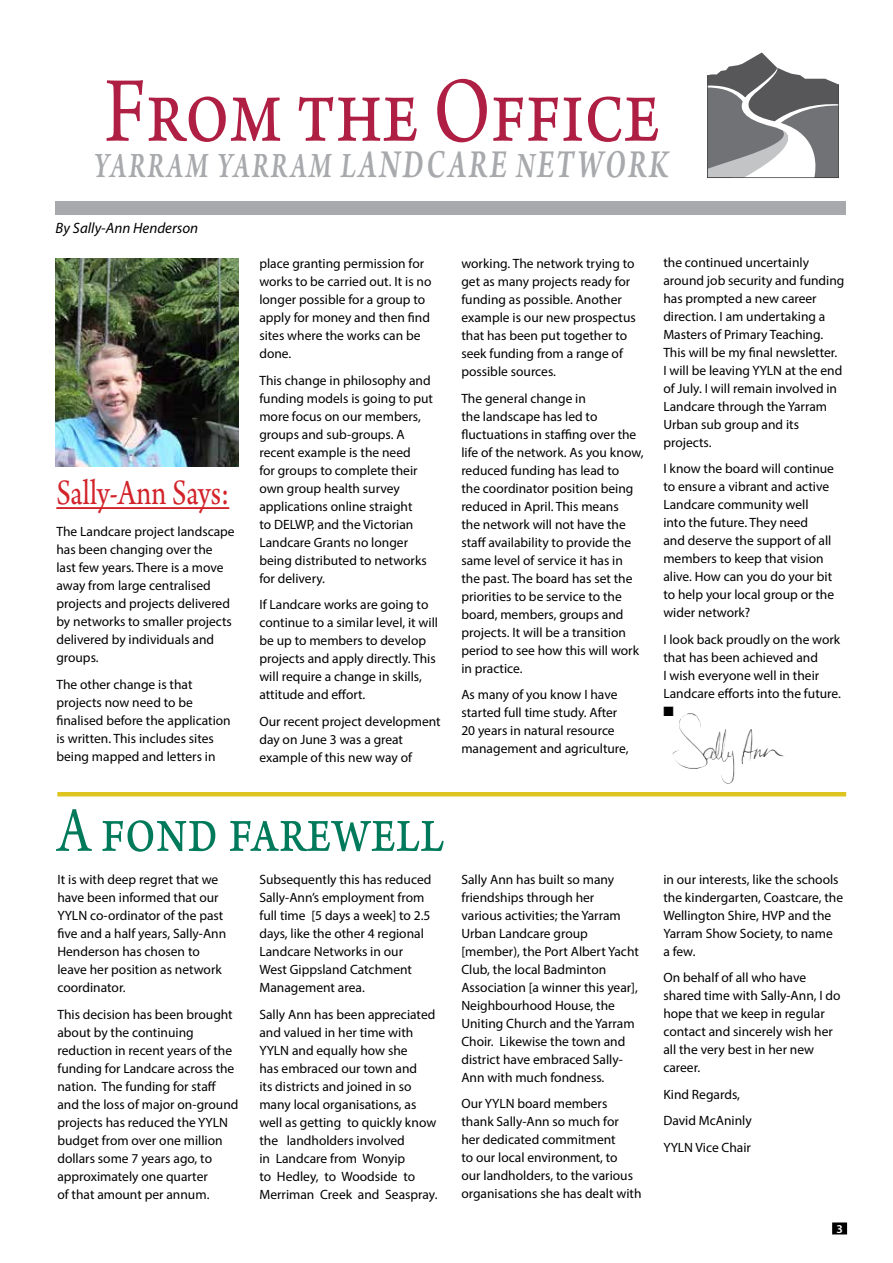
<style>
.page{position:relative;width:893px;height:1263px;background:#fff}
.page>*{position:absolute;margin:0;border:0;box-sizing:border-box;transform-origin:0 0}
.t1{font:97.5px "Arno Pro";color:#af1e43;scale:.8 1}
.t2{font:67.5px "Arno Pro";color:#007a5a;scale:.8 1}
.t3{font:italic 600 37.8px "Arno Pro";letter-spacing:.09em;color:#a7a9ac;scale:.71 1}
.t4{font:37.5px "Arno Pro";letter-spacing:-.01em;color:#d2232a;scale:.8 1}
.t5{font:italic 15px "Myriad Pro";color:#000}
.t6{font:13.5px/18px "Myriad Pro";color:#000}
.t7{font:13.5px "Zapf Dingbats ITC";color:#000}
.t8{font:600 12px "Myriad Pro";color:#fff}
.s1{font-size:42px}
</style>
<div class="page">
<hr style="left:56px;top:507px;width:173px;height:2px;background:#d2232a">
<img style="left:56px;top:258px;width:183px;height:208px">
<img style="left:672px;top:713px;width:112px;height:71px">
<hr style="left:57px;top:792px;width:789px;height:4px;background:#dec41f">
<div style="left:56px;top:202px;width:790px;height:13px;background:#a7a9ac"></div>
<svg style="left:707px;top:53px;width:132px;height:125px"></svg>
<div style="left:832px;top:1222px;width:15px;height:12px;background:#000"></div>
<h1 class="t1" style="left:104px;top:56px;width:695px">From the Office</h1>
<h3 class="t3" style="left:94px;top:144px;width:810px">YARRAM YARRAM L<span class="s1">ANDCARE</span> N<span class="s1">ETWORK</span></h3>
<p class="t5" style="left:56px;top:219px;width:144px">By Sally-Ann Henderson</p>
<h3 class="t4" style="left:56px;top:472px;width:218px">Sally-Ann Says:</h3>
<p class="t6" style="left:56px;top:523px;width:180px">The Landcare project landscape has been changing over the last few years. There is a move away from large centralised projects and projects delivered by networks to smaller projects delivered by individuals and groups.</p>
<p class="t6" style="left:56px;top:675px;width:176px">The other change is that projects now need to be finalised before the application is written. This includes sites being mapped and letters in</p>
<p class="t6" style="left:259px;top:255px;width:174px">place granting permission for works to be carried out. It is no longer possible for a group to apply for money and then find sites where the works can be done.</p>
<p class="t6" style="left:259px;top:371px;width:175px">This change in philosophy and funding models is going to put more focus on our members, groups and sub-groups. A recent example is the need<br>for groups to complete their own group health survey applications online straight<br>to DELWP, and the Victorian<br>Landcare Grants no longer being distributed to networks for delivery.</p>
<p class="t6" style="left:259px;top:596px;width:180px">If Landcare works are going to continue to a similar level, it will be up to members to develop projects and apply directly. This will require a change in skills, attitude and effort.</p>
<p class="t6" style="left:259px;top:712px;width:183px">Our recent project development day on June 3 was a great example of this new way of</p>
<p class="t6" style="left:461px;top:254px;width:176px">working. The network trying to get as many projects ready for funding as possible. Another example is our new prospectus that has been put together to seek funding from a range of possible sources.</p>
<p class="t6" style="left:461px;top:389px;width:184px">The general change in<br>the landscape has led to fluctuations in staffing over the life of the network. As you know, reduced funding has lead to<br>the coordinator position being reduced in April. This means<br>the network will not have the staff availability to provide the same level of service it has in the past. The board has set the priorities to be service to the board, members, groups and projects. It will be a transition period to see how this will work in practice.</p>
<p class="t6" style="left:461px;top:685px;width:169px">As many of you know I have started full time study. After<br>20 years in natural resource management and agriculture,</p>
<h2 class="t2" style="left:57px;top:792px;width:485px">A fond farewell</h2>
<p class="t6" style="left:57px;top:870px;width:170px">It is with deep regret that we have been informed that our<br>YYLN co-ordinator of the past five and a half years, Sally-Ann<br>Henderson has chosen to leave her position as network coordinator.</p>
<p class="t6" style="left:57px;top:1005px;width:183px">This decision has been brought about by the continuing reduction in recent years of the funding for Landcare across the nation. The funding for staff and the loss of major on-ground projects has reduced the YYLN budget from over one million dollars some 7 years ago, to approximately one quarter<br>of that amount per annum.</p>
<p class="t6" style="left:259px;top:870px;width:173px">Subsequently this has reduced<br>Sally-Ann’s employment from full time [5 days a week] to 2.5 days, like the other 4 regional<br>Landcare Networks in our<br>West Gippsland Catchment<br>Management area.</p>
<p class="t6" style="left:259px;top:1005px;width:180px">Sally Ann has been appreciated and valued in her time with<br>YYLN and equally how she<br>has embraced our town and<br>its districts and joined in so many local organisations, as well as getting to quickly know the landholders involved<br>in Landcare from Wonyip<br>to Hedley, to Woodside to<br>Merriman Creek and Seaspray.</p>
<p class="t6" style="left:461px;top:870px;width:179px">Sally Ann has built so many friendships through her<br>various activities; the Yarram<br>Urban Landcare group [member), the Port Albert Yacht<br>Club, the local Badminton<br>Association [a winner this year],<br>Neighbourhood House, the<br>Uniting Church and the Yarram<br>Choir. Likewise the town and district have embraced Sally-<br>Ann with much fondness.</p>
<p class="t6" style="left:461px;top:1095px;width:182px">Our YYLN board members thank Sally-Ann so much for<br>her dedicated commitment<br>to our local environment, to<br>our landholders, to the various organisations she has dealt with</p>
<p class="t6" style="left:663px;top:253px;width:183px">the continued uncertainly around job security and funding has prompted a new career direction. I am undertaking a<br>Masters of Primary Teaching.<br>This will be my final newsletter.<br>I will be leaving YYLN at the end of July. I will remain involved in<br>Landcare through the Yarram<br>Urban sub group and its projects.</p>
<p class="t6" style="left:663px;top:460px;width:172px">I know the board will continue to ensure a vibrant and active<br>Landcare community well into the future. They need<br>and deserve the support of all members to keep that vision alive. How can you do your bit to help your local group or the wider network?</p>
<p class="t6" style="left:663px;top:630px;width:179px">I look back proudly on the work that has been achieved and<br>I wish everyone well in their<br>Landcare efforts into the future.</p>
<p class="t7" style="left:663px;top:705px;width:12px">■</p>
<p class="t6" style="left:663px;top:870px;width:181px">in our interests, like the schools the kindergarten, Coastcare, the<br>Wellington Shire, HVP and the<br>Yarram Show Society, to name<br>a few.</p>
<p class="t6" style="left:663px;top:969px;width:179px">On behalf of all who have shared time with Sally-Ann, I do hope that we keep in regular contact and sincerely wish her all the very best in her new career.</p>
<p class="t6" style="left:663px;top:1081px;width:90px;line-height:26.5px">Kind Regards,<br>David McAninly<br>YYLN Vice Chair</p>
<p class="t8" style="left:836px;top:1221px;width:8px">3</p>
</div>
